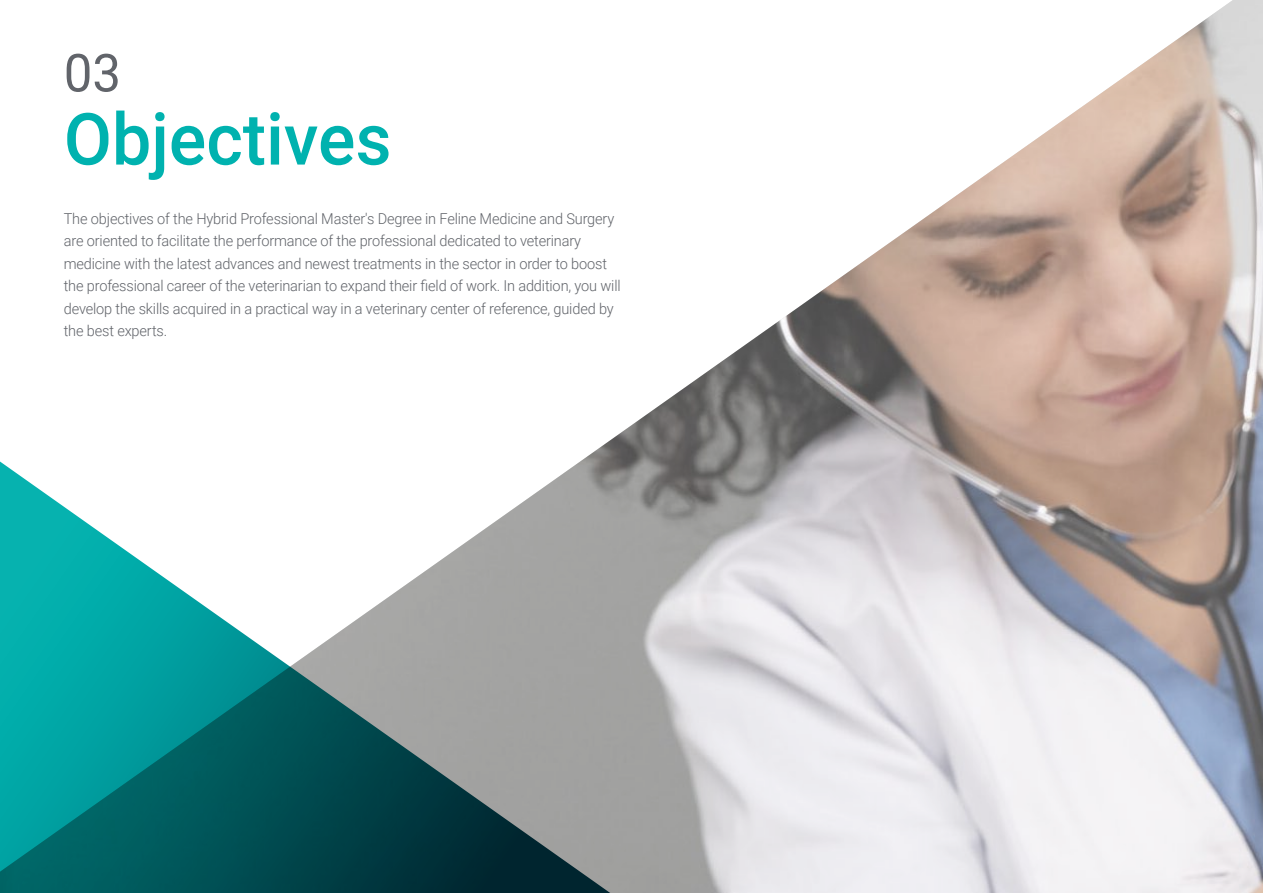
<style>
.page{position:relative;width:1263px;height:893px;background:#fff}
.page>*{position:absolute;margin:0;border:0;box-sizing:border-box;transform-origin:0 0}
.t1{font:500 72px "Roboto";color:#00b2af}
.t2{font:52.5px "Roboto";color:#61646a}
.t3{font:300 15px/22.5px "Roboto";letter-spacing:-.01em;color:#61646a}
</style>
<div class="page">
<img style="left:602px;top:0;width:661px;height:893px">
<svg style="left:0;top:446px;width:640px;height:447px"></svg>
<h2 class="t2" style="left:64px;top:36px;width:59px">03</h2>
<h1 class="t1" style="left:64px;top:89px;width:329px">Objectives</h1>
<p class="t3" style="left:64px;top:207px;width:558px">The objectives of the Hybrid Professional Master's Degree in Feline Medicine and Surgery are oriented to facilitate the performance of the professional dedicated to veterinary medicine with the latest advances and newest treatments in the sector in order to boost the professional career of the veterinarian to expand their field of work. In addition, you will develop the skills acquired in a practical way in a veterinary center of reference, guided by the best experts.</p>
</div>
